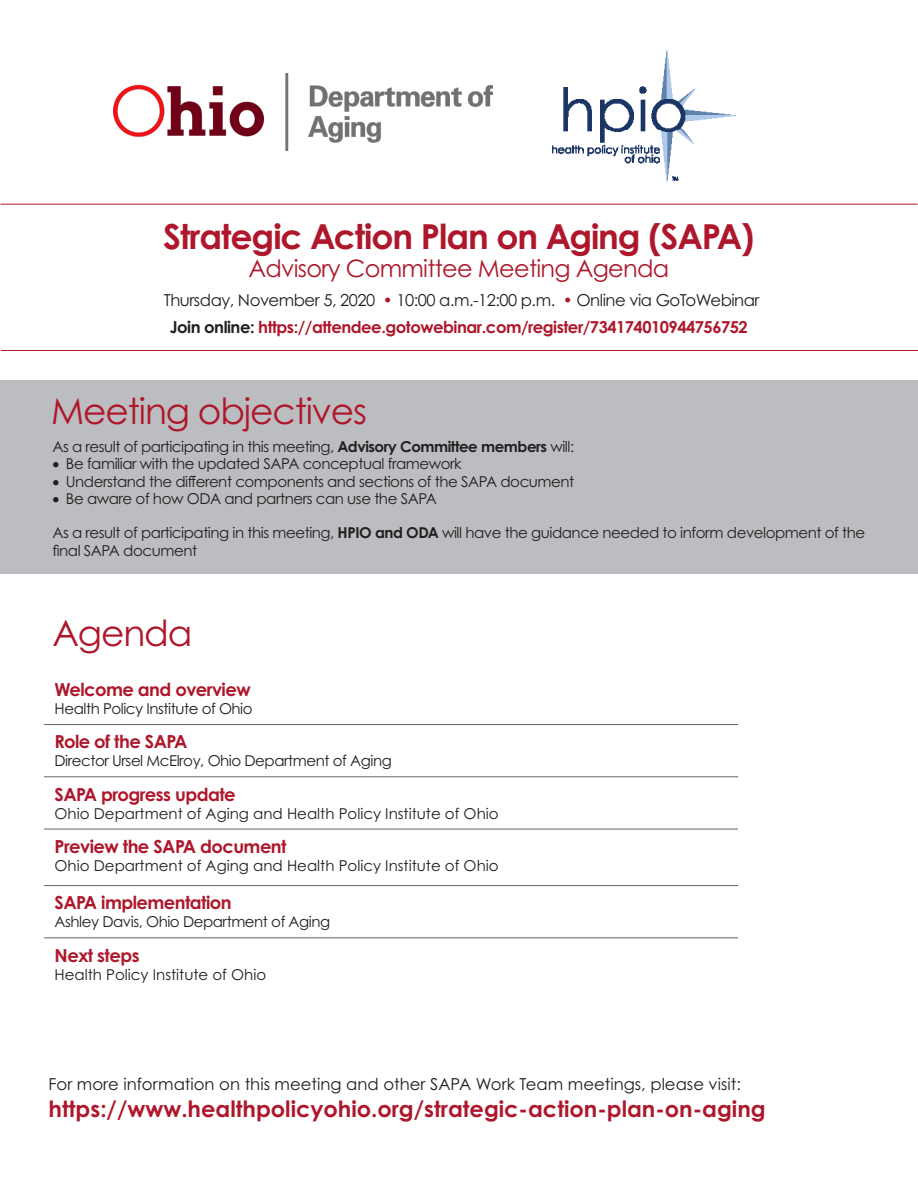
<style>
.page{position:relative;width:918px;height:1188px;background:#fff}
.page>*{position:absolute;margin:0;border:0;box-sizing:border-box;transform-origin:0 0}
.t1{font:36px "Century Gothic Pro";letter-spacing:-.03em;color:#ae172b}
.t2{font:700 34.5px "Century Gothic Pro";letter-spacing:-.03em;color:#ae172b}
.t3{font:24px "Century Gothic Pro";letter-spacing:-.03em;color:#ae172b}
.t4{font:700 22.5px "Century Gothic Pro";color:#ae172b}
.t5{font:700 18px "Century Gothic Pro";letter-spacing:-.03em;color:#ae172b}
.t6{font:16.5px "Century Gothic Pro";color:#231f20}
.t7{font:700 16.5px "Century Gothic Pro";letter-spacing:-.03em;color:#ae172b}
.t8{font:16.5px "Century Gothic Pro";letter-spacing:-.03em;color:#231f20}
.t9{font:15px/17.2px "Century Gothic Pro";letter-spacing:-.03em;color:#231f20}
.t10{font:15px "Century Gothic Pro";color:#231f20}
.s1{color:#ae172b}
.s2{color:#231f20}
.s3{font-weight:700}
</style>
<div class="page">
<div style="left:1px;top:380px;width:917px;height:193px;background:#bcbdc0"></div>
<hr style="left:1px;top:350px;width:917px;height:1px;background:#ae172b">
<hr style="left:0;top:204px;width:918px;height:1px;background:#ae172b">
<hr style="left:44px;top:724px;width:694px;height:1px;background:#636366">
<hr style="left:44px;top:777px;width:694px;height:1px;background:#636366">
<hr style="left:44px;top:829px;width:694px;height:1px;background:#636366">
<hr style="left:44px;top:885px;width:694px;height:1px;background:#636366">
<hr style="left:44px;top:938px;width:694px;height:1px;background:#636366">
<img style="left:114px;top:73px;width:378px;height:78px">
<img style="left:553px;top:49px;width:182px;height:134px">
<p class="t2" style="left:163px;top:215px;width:592px">Strategic Action Plan on Aging (SAPA)</p>
<p class="t3" style="left:248px;top:254px;width:422px">Advisory Committee Meeting Agenda</p>
<p class="t8" style="left:164px;top:290px;width:597px">Thursday, November 5, 2020 <span class="s1">•</span> 10:00 a.m.-12:00 p.m. <span class="s1">•</span> Online via GoToWebinar</p>
<p class="t7" style="left:170px;top:317px;width:580px"><span class="s2">Join online:</span> https://attendee.gotowebinar.com/register/734174010944756752</p>
<p class="t1" style="left:51px;top:389px;width:317px">Meeting objectives</p>
<p class="t9" style="left:52px;top:438px;width:523px">As a result of participating in this meeting, <span class="s3">Advisory Committee members</span> will:</p>
<p class="t9" style="left:52px;top:455px;width:411px">• Be familiar with the updated SAPA conceptual framework</p>
<p class="t9" style="left:52px;top:472px;width:523px">• Understand the different components and sections of the SAPA document</p>
<p class="t9" style="left:52px;top:490px;width:386px">• Be aware of how ODA and partners can use the SAPA</p>
<p class="t9" style="left:52px;top:524px;width:814px">As a result of participating in this meeting, <span class="s3">HPIO and ODA</span> will have the guidance needed to inform development of the final SAPA document</p>
<p class="t1" style="left:52px;top:611px;width:142px">Agenda</p>
<p class="t5" style="left:55px;top:678px;width:198px">Welcome and overview</p>
<p class="t9" style="left:55px;top:700px;width:200px">Health Policy Institute of Ohio</p>
<p class="t5" style="left:55px;top:731px;width:134px">Role of the SAPA</p>
<p class="t9" style="left:55px;top:752px;width:339px">Director Ursel McElroy, Ohio Department of Aging</p>
<p class="t5" style="left:55px;top:783px;width:183px">SAPA progress update</p>
<p class="t10" style="left:55px;top:804px;width:446px">Ohio Department of Aging and Health Policy Institute of Ohio</p>
<p class="t5" style="left:55px;top:835px;width:234px">Preview the SAPA document</p>
<p class="t10" style="left:55px;top:856px;width:446px">Ohio Department of Aging and Health Policy Institute of Ohio</p>
<p class="t5" style="left:55px;top:892px;width:179px">SAPA implementation</p>
<p class="t9" style="left:55px;top:913px;width:277px">Ashley Davis, Ohio Department of Aging</p>
<p class="t5" style="left:55px;top:944px;width:87px">Next steps</p>
<p class="t10" style="left:55px;top:965px;width:213px">Health Policy Institute of Ohio</p>
<p class="t6" style="left:49px;top:1074px;width:694px">For more information on this meeting and other SAPA Work Team meetings, please visit:</p>
<p class="t4" style="left:49px;top:1095px;width:719px">https://www.healthpolicyohio.org/strategic-action-plan-on-aging</p>
</div>
